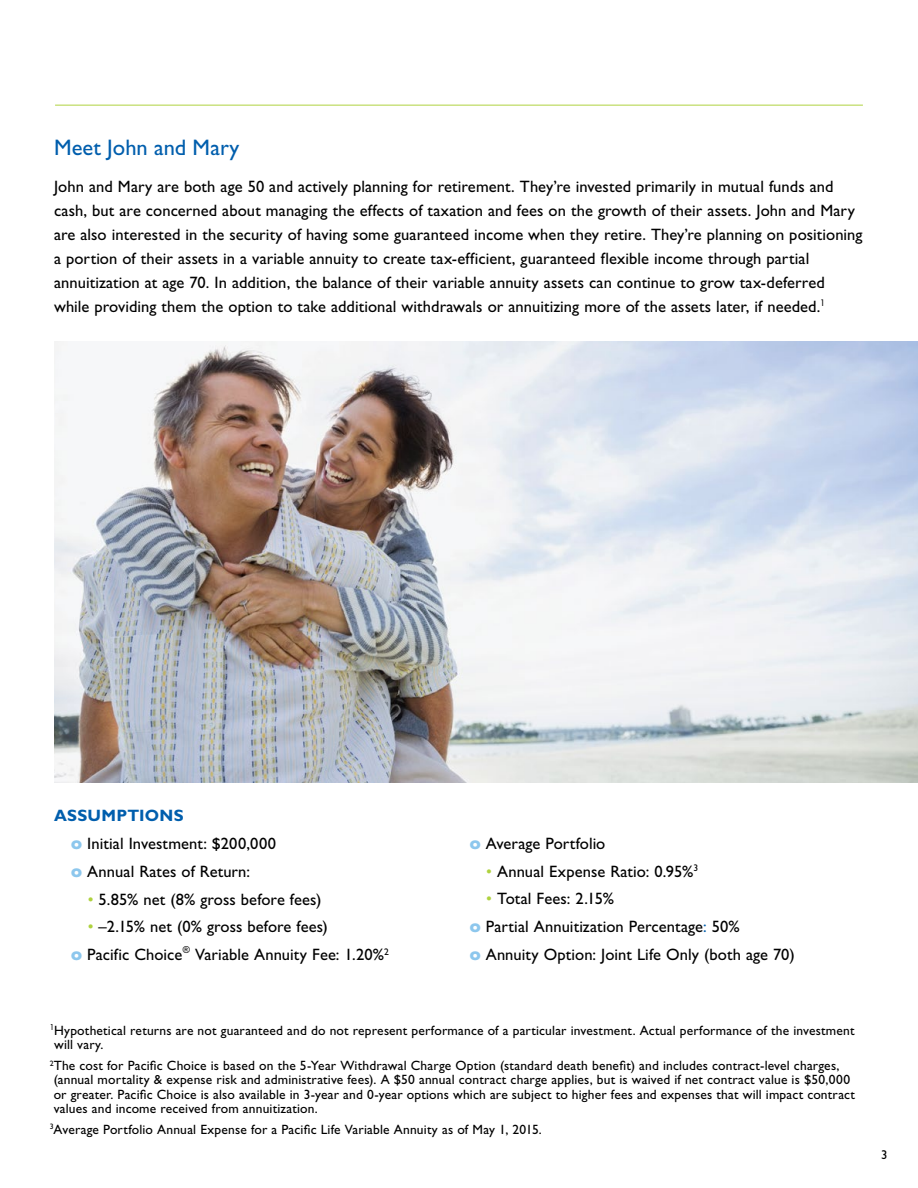
<style>
.page{position:relative;width:918px;height:1188px;background:#fff}
.page>*{position:absolute;margin:0;border:0;box-sizing:border-box;transform-origin:0 0}
.Subhead{font:22.5px "Gill Sans Std";letter-spacing:.005em;color:#005ead}
.t1{font:16.5px/24px "Gill Sans Std";letter-spacing:.005em;color:#000}
.t2{font:700 16.5px "Gill Sans Std";letter-spacing:.015em;color:#005ead}
.t3{font:13.5px/14.2px "Gill Sans Std";letter-spacing:.015em;color:#000}
.t4{font:12.75px "Gill Sans Std";color:#000}
.s1{font-family:"Futura Std";font-weight:700;color:#8dc7ed}
.s2{color:#afd23f}
.s3{color:#005ead}
</style>
<div class="page">
<img style="left:54px;top:341px;width:864px;height:442px">
<hr style="left:55px;top:105px;width:808px;height:1px;background:#afd23f">
<p class="Subhead" style="left:54px;top:134px;width:187px">Meet John and Mary</p>
<p class="t1" style="left:54px;top:175px;width:810px">John and Mary are both age 50 and actively planning for retirement. They’re invested primarily in mutual funds and cash, but are concerned about managing the effects of taxation and fees on the growth of their assets. John and Mary are also interested in the security of having some guaranteed income when they retire. They’re planning on positioning a portion of their assets in a variable annuity to create tax-efficient, guaranteed flexible income through partial annuitization at age 70. In addition, the balance of their variable annuity assets can continue to grow tax-deferred while providing them the option to take additional withdrawals or annuitizing more of the assets later, if needed.<sup>1</sup></p>
<p class="t2" style="left:54px;top:806px;width:131px">ASSUMPTIONS</p>
<p class="t1" style="left:71px;top:832px;width:206px"><span class="s1">o</span> Initial Investment: $200,000</p>
<p class="t1" style="left:71px;top:859px;width:180px"><span class="s1">o</span> Annual Rates of Return:</p>
<p class="t1" style="left:88px;top:887px;width:235px"><span class="s2">•</span> 5.85% net (8% gross before fees)</p>
<p class="t1" style="left:88px;top:915px;width:242px"><span class="s2">•</span> –2.15% net (0% gross before fees)</p>
<p class="t1" style="left:71px;top:943px;width:319px"><span class="s1">o</span> Pacific Choice<sup>®</sup> Variable Annuity Fee: 1.20%<sup>2</sup></p>
<p class="t1" style="left:470px;top:832px;width:137px"><span class="s1">o</span> Average Portfolio</p>
<p class="t1" style="left:486px;top:859px;width:213px"><span class="s2">•</span> Annual Expense Ratio: 0.95%<sup>3</sup></p>
<p class="t1" style="left:486px;top:887px;width:129px"><span class="s2">•</span> Total Fees: 2.15%</p>
<p class="t1" style="left:470px;top:915px;width:271px"><span class="s1">o</span> Partial Annuitization Percentage<span class="s3">:</span> 50%</p>
<p class="t1" style="left:470px;top:943px;width:326px"><span class="s1">o</span> Annuity Option: Joint Life Only (both age 70)</p>
<p class="t3" style="left:54px;top:1023px;width:802px;text-indent:-4px"><sup>1</sup>Hypothetical returns are not guaranteed and do not represent performance of a particular investment. Actual performance of the investment will vary.</p>
<p class="t3" style="left:50px;top:1059px;width:807px"><sup>2</sup>The cost for Pacific Choice is based on the 5-Year Withdrawal Charge Option (standard death benefit) and includes contract-level charges, (annual mortality &amp; expense risk and administrative fees). A $50 annual contract charge applies, but is waived if net contract value is $50,000 or greater. Pacific Choice is also available in 3-year and 0-year options which are subject to higher fees and expenses that will impact contract values and income received from annuitization.</p>
<p class="t3" style="left:50px;top:1122px;width:494px"><sup>3</sup>Average Portfolio Annual Expense for a Pacific Life Variable Annuity as of May 1, 2015.</p>
<p class="t4" style="left:881px;top:1147px;width:8px">3</p>
</div>
